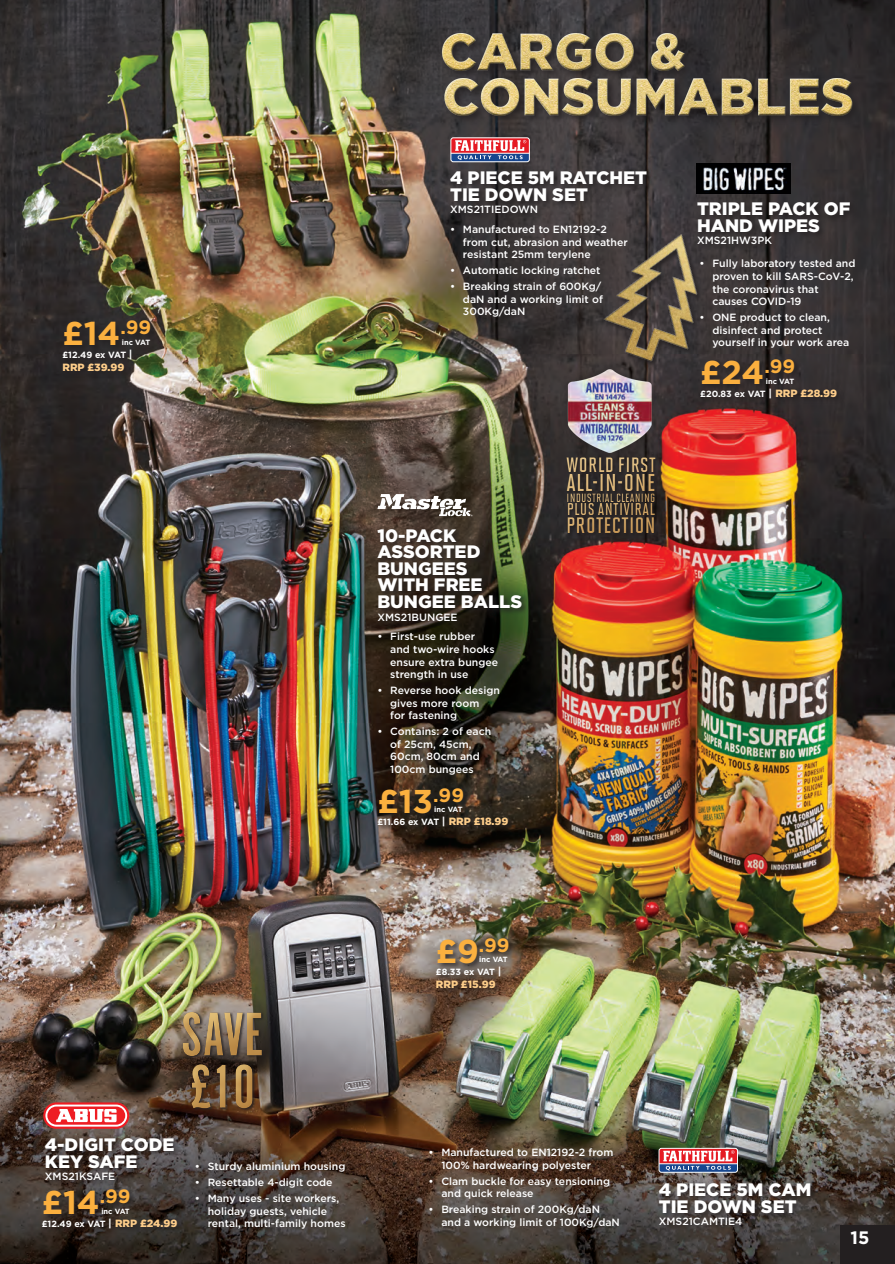
<style>
.page{position:relative;width:895px;height:1264px;background:#fff}
.page>*{position:absolute;margin:0;border:0;box-sizing:border-box;transform-origin:0 0}
.t1{font:64.05px/52.2px "Alternate Got No 1 D";letter-spacing:.005em;color:#c49753}
.t2{font:700 33px "Gotham";color:#fbb03f}
.t3{font:700 24.45px "Solano Gothic Pro MVB";letter-spacing:.02em;color:#dbb578}
.t4{font:700 22.5px "Solano Gothic Pro MVB";letter-spacing:.02em;color:#dbb578}
.t5{font:700 20.85px "Solano Gothic Pro MVB";letter-spacing:.02em;color:#dbb578}
.t6{font:700 19.2px "Gotham";color:#fbb03f}
.t7{font:900 18px/16.5px "Gotham";color:#fff}
.t8{font:700 18px "Gotham";color:#fff}
.t9{font:700 17.1px "Solano Gothic Pro MVB";letter-spacing:.02em;color:#dbb578}
.t10{font:700 12.15px "Solano Gothic Pro MVB";letter-spacing:.02em;color:#dbb578}
.t11{font:500 10.5px/12.6px "Gotham";color:#fff}
.t12{font:900 10.5px "Gotham";color:#fdcd8a}
.t13{font:700 9px "Gotham";letter-spacing:-.03em;color:#fff}
.t14{font:700 7.5px "Gotham";letter-spacing:-.045em;color:#fff}
.s1{font-size:10.5px}
.s2{font-weight:900;font-size:10.5px;color:#fdcd8a}
.s3{font-size:33px}
</style>
<div class="page">
<img style="left:16px;top:0;width:879px;height:1264px">
<div style="left:840px;top:1225px;width:55px;height:39px;background:#231f20"></div>
<div style="left:696px;top:163px;width:94px;height:30px;background:#000001"></div>
<img style="left:703px;top:167px;width:83px;height:24px">
<svg style="left:660px;top:1150px;width:76px;height:20px"></svg>
<div style="left:658px;top:1148px;width:80px;height:24px;border:1px solid #fff;border-radius:2px"></div>
<hr style="left:659px;top:1163px;width:78px;height:1px;background:#fff">
<svg style="left:452px;top:139px;width:76px;height:21px;background:#ba7187"></svg>
<div style="left:450px;top:137px;width:80px;height:25px;border:1px solid #fff;border-radius:2px"></div>
<hr style="left:451px;top:153px;width:78px;height:1px;background:#fff">
<svg style="left:377px;top:494px;width:95px;height:22px"></svg>
<svg style="left:43px;top:1102px;width:86px;height:26px"></svg>
<svg style="left:45px;top:1104px;width:82px;height:22px"></svg>
<div style="left:43px;top:1136px;width:138px;height:51px;background:#231f20;opacity:.75"></div>
<div style="left:449px;top:169px;width:205px;height:51px;background:#231f20;opacity:.75"></div>
<div style="left:696px;top:200px;width:161px;height:51px;background:#343031"></div>
<div style="left:657px;top:1181px;width:161px;height:51px;background:#231f20;opacity:.75"></div>
<div style="left:376px;top:527px;width:152px;height:101px;background:#231f20;opacity:.75"></div>
<img style="left:576px;top:212px;width:171px;height:169px">
<div style="left:560px;top:362px;width:99px;height:98px;background:#231f20;opacity:.75"></div>
<img style="left:567px;top:368px;width:85px;height:82px">
<div style="left:62px;top:319px;width:96px;height:59px;background:#231f20;opacity:.75"></div>
<div style="left:699px;top:358px;width:145px;height:47px;background:#332d2d"></div>
<div style="left:377px;top:787px;width:138px;height:46px;background:#231f20;opacity:.75"></div>
<div style="left:41px;top:1188px;width:143px;height:47px;background:#231f20;opacity:.75"></div>
<div style="left:435px;top:936px;width:81px;height:59px;background:#231f20;opacity:.75"></div>
<div style="left:561px;top:450px;width:120px;height:89px;background:#c49753;opacity:.75"></div>
<img style="left:418px;top:27px;width:274px;height:51px">
<div style="left:440px;top:32px;width:245px;height:39px;background:#fff;opacity:.75"></div>
<div style="left:441px;top:34px;width:245px;height:38px;background:#231f20;opacity:.75"></div>
<div style="left:443px;top:76px;width:418px;height:49px;background:#231f20;opacity:.75"></div>
<img style="left:436px;top:72px;width:458px;height:51px">
<div style="left:443px;top:77px;width:410px;height:39px;background:#fff;opacity:.75"></div>
<div style="left:444px;top:79px;width:409px;height:38px;background:#231f20;opacity:.75"></div>
<img style="left:146px;top:989px;width:152px;height:152px;border-radius:50%">
<svg style="left:164px;top:999px;width:5px;height:120px"></svg>
<div style="left:169px;top:999px;width:111px;height:124px;background:#c49753;opacity:.42"></div>
<svg style="left:0;top:0;width:16px;height:1264px;background:#4b413d"></svg>
<h2 class="t2" style="left:62px;top:312px;width:90px">£14<sup>.99</sup></h2>
<p class="t13" style="left:62px;top:349px;width:72px">£12.49 ex VAT <span class="s1">|</span></p>
<p class="t12" style="left:62px;top:360px;width:63px">RRP £39.99</p>
<p class="t14" style="left:122px;top:337px;width:30px">inc VAT</p>
<h3 class="t7" style="left:450px;top:169px;width:198px">4 PIECE 5M RATCHET<br>TIE DOWN SET</h3>
<p class="t11" style="left:450px;top:203px;width:89px">XMS21TIEDOWN</p>
<h3 class="t7" style="left:697px;top:200px;width:155px">TRIPLE PACK OF<br>HAND WIPES</h3>
<p class="t11" style="left:697px;top:234px;width:76px">XMS21HW3PK</p>
<p class="t11" style="left:463px;top:223px;width:166px;text-indent:-13px">• Manufactured to EN12192-2 from cut, abrasion and weather resistant 25mm terylene</p>
<p class="t11" style="left:450px;top:264px;width:152px">• Automatic locking ratchet</p>
<p class="t11" style="left:463px;top:280px;width:141px;text-indent:-13px">• Breaking strain of 600Kg/ daN and a working limit of<br>300Kg/daN</p>
<p class="t11" style="left:712px;top:257px;width:144px;text-indent:-13px">• Fully laboratory tested and proven to kill SARS-CoV-2, the coronavirus that causes COVID-19</p>
<p class="t11" style="left:712px;top:311px;width:138px;text-indent:-13px">• ONE product to clean, disinfect and protect yourself in your work area</p>
<h3 class="t7" style="left:377px;top:527px;width:146px">10-PACK<br>ASSORTED<br>BUNGEES<br>WITH FREE<br>BUNGEE BALLS</h3>
<p class="t11" style="left:377px;top:610px;width:82px">XMS21BUNGEE</p>
<p class="t11" style="left:390px;top:630px;width:109px;text-indent:-13px">• First-use rubber<br>and two-wire hooks ensure extra bungee strength in use</p>
<p class="t11" style="left:390px;top:684px;width:111px;text-indent:-13px">• Reverse hook design gives more room<br>for fastening</p>
<p class="t11" style="left:390px;top:725px;width:102px;text-indent:-13px">• Contains: 2 of each of 25cm, 45cm,<br>60cm, 80cm and<br>100cm bungees</p>
<h2 class="t2" style="left:377px;top:779px;width:88px">£13<sup>.99</sup></h2>
<p class="t13" style="left:377px;top:816px;width:133px">£11.66 ex VAT <span class="s1">|</span> <span class="s2">RRP £18.99</span></p>
<p class="t14" style="left:434px;top:804px;width:30px">inc VAT</p>
<h3 class="t5" style="left:566px;top:451px;width:91px">WORLD FIRST</h3>
<h3 class="t3" style="left:566px;top:467px;width:91px">ALL-IN-ONE</h3>
<p class="t10" style="left:566px;top:489px;width:90px">INDUSTRIAL CLEANING</p>
<h3 class="t9" style="left:567px;top:498px;width:90px">PLUS ANTIVIRAL</h3>
<h3 class="t4" style="left:566px;top:511px;width:91px">PROTECTION</h3>
<h2 class="t2" style="left:700px;top:350px;width:97px">£24<sup>.99</sup></h2>
<p class="t13" style="left:700px;top:387px;width:138px">£20.83 ex VAT <span class="s1">|</span> <span class="s2">RRP £28.99</span></p>
<p class="t14" style="left:766px;top:376px;width:30px">inc VAT</p>
<h1 class="t1" style="left:181px;top:1010px;width:83px">SAVE £10</h1>
<h3 class="t7" style="left:45px;top:1136px;width:131px">4-DIGIT CODE<br>KEY SAFE</h3>
<p class="t11" style="left:45px;top:1170px;width:72px">XMS21KSAFE</p>
<h2 class="t2" style="left:42px;top:1180px;width:90px">£14<sup>.99</sup></h2>
<p class="t13" style="left:42px;top:1217px;width:137px">£12.49 ex VAT <span class="s1">|</span> <span class="s2">RRP £24.99</span></p>
<p class="t14" style="left:101px;top:1206px;width:30px">inc VAT</p>
<p class="t11" style="left:195px;top:1160px;width:152px">• Sturdy aluminium housing</p>
<p class="t11" style="left:195px;top:1176px;width:139px">• Resettable 4-digit code</p>
<p class="t11" style="left:208px;top:1191px;width:139px;text-indent:-13px">• Many uses - site workers, holiday guests, vehicle rental, multi-family homes</p>
<h3 class="t6" style="left:436px;top:932px;width:75px"><span class="s3">£9</span>.99</h3>
<p class="t13" style="left:436px;top:966px;width:67px">£8.33 ex VAT <span class="s1">|</span></p>
<p class="t12" style="left:436px;top:976px;width:61px">RRP £15.99</p>
<p class="t14" style="left:479px;top:954px;width:30px">inc VAT</p>
<p class="t11" style="left:441px;top:1146px;width:174px;text-indent:-13px">• Manufactured to EN12192-2 from<br>100% hardwearing polyester</p>
<p class="t11" style="left:441px;top:1174px;width:170px;text-indent:-13px">• Clam buckle for easy tensioning and quick release</p>
<p class="t11" style="left:441px;top:1203px;width:180px;text-indent:-13px">• Breaking strain of 200Kg/daN and a working limit of 100Kg/daN</p>
<h3 class="t7" style="left:659px;top:1181px;width:154px">4 PIECE 5M CAM<br>TIE DOWN SET</h3>
<p class="t11" style="left:659px;top:1215px;width:85px">XMS21CAMTIE4</p>
<h3 class="t8" style="left:850px;top:1226px;width:20px">15</h3>
</div>
